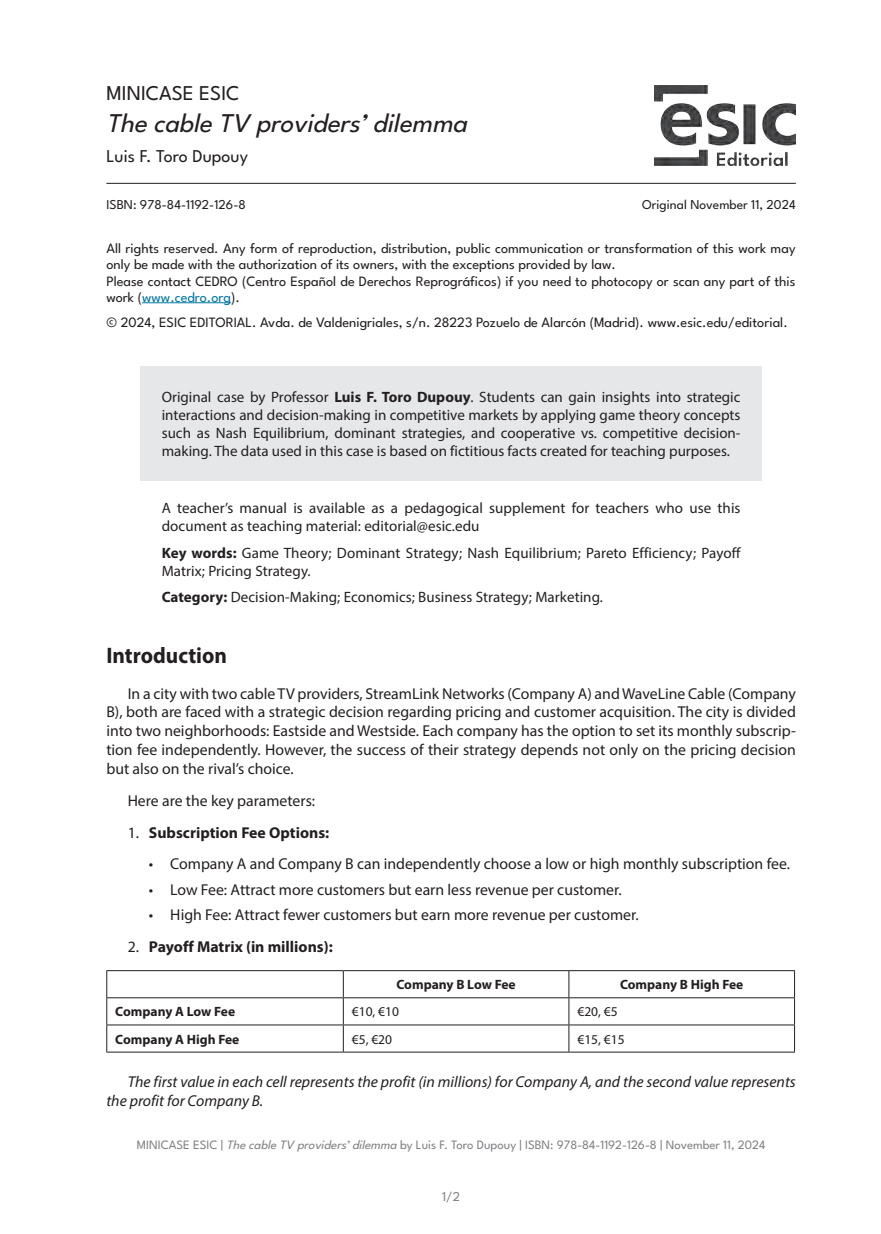
<style>
.page{position:relative;width:881px;height:1234px;background:#fff}
.page>*{position:absolute;margin:0;border:0;box-sizing:border-box;transform-origin:0 0}
.t1{font:italic 27px "League Spartan";color:#231f20}
.H1{font:700 22.5px "Myriad Pro";color:#231f20;scale:.95 1}
.t2{font:21px "League Spartan";color:#231f20}
.t3{font:18px "League Spartan";color:#231f20}
.Texto_general{font:15.75px/18.9px "Myriad Pro";color:#231f20;text-align:justify}
.Texto_general-2{font:italic 15.75px/18.9px "Myriad Pro";color:#231f20}
.Texto_general-3{font:700 15.75px "Myriad Pro";color:#231f20}
.cita{font:15px/18px "Myriad Pro";letter-spacing:.005em;color:#231f20}
.t4{font:14.25px/16.5px "League Spartan";color:#231f20}
.t5{font:700 13.5px "Myriad Pro";color:#231f20}
.t6{font:13.5px "League Spartan";color:#231f20}
.t7{font:13.5px "Myriad Pro";color:#231f20}
.t8{font:13.5px "League Spartan";color:#808285}
.t9{font:12.75px "League Spartan";color:#808285}
.s1{color:#0076a3}
.s2{font-weight:700}
.s3{font-weight:400}
.s4{font-style:italic}
</style>
<div class="page">
<img style="left:654px;top:85px;width:141px;height:80px">
<hr style="left:106px;top:183px;width:689px;height:1px;background:#231f20">
<hr style="left:142px;top:302px;width:89px;height:1px;background:#0076a3">
<hr style="left:106px;top:970px;width:237px;height:1px;background:#231f20">
<hr style="left:343px;top:970px;width:225px;height:1px;background:#231f20">
<hr style="left:568px;top:970px;width:226px;height:1px;background:#231f20">
<hr style="left:106px;top:997px;width:237px;height:1px;background:#231f20">
<hr style="left:343px;top:997px;width:225px;height:1px;background:#231f20">
<hr style="left:568px;top:997px;width:226px;height:1px;background:#231f20">
<hr style="left:106px;top:1024px;width:237px;height:1px;background:#231f20">
<svg style="left:106px;top:970px;width:1px;height:81px"></svg>
<hr style="left:343px;top:1024px;width:225px;height:1px;background:#231f20">
<svg style="left:343px;top:970px;width:1px;height:81px"></svg>
<hr style="left:568px;top:1024px;width:226px;height:1px;background:#231f20">
<svg style="left:568px;top:970px;width:1px;height:81px"></svg>
<hr style="left:106px;top:1051px;width:237px;height:1px;background:#231f20">
<hr style="left:343px;top:1051px;width:225px;height:1px;background:#231f20">
<hr style="left:568px;top:1051px;width:226px;height:1px;background:#231f20">
<div style="left:140px;top:366px;width:621px;height:114px;background:#e6e7e9"></div>
<p class="t2" style="left:106px;top:77px;width:135px">MINICASE ESIC</p>
<p class="t1" style="left:106px;top:103px;width:369px">ThecableTV providers’dilemma</p>
<p class="t3" style="left:106px;top:143px;width:143px">Luis F. Toro Dupouy</p>
<p class="t6" style="left:106px;top:195px;width:141px">ISBN: 978-84-1192-126-8</p>
<p class="t6" style="left:641px;top:195px;width:155px">Original November 11, 2024</p>
<p class="t4" style="left:106px;top:238px;width:690px">All rights reserved. Any form of reproduction, distribution, public communication or transformation of this work may only be made with the authorization of its owners, with the exceptions provided by law.</p>
<p class="t4" style="left:106px;top:271px;width:690px">Please contact CEDRO (Centro Español de Derechos Reprográficos) if you need to photocopy or scan any part of this work (<span class="s1">www.cedro.org</span>).</p>
<p class="t4" style="left:106px;top:313px;width:682px">© 2024, ESIC EDITORIAL. Avda. de Valdenigriales, s/n. 28223 Pozuelo de Alarcón (Madrid). www.esic.edu/editorial.</p>
<p class="cita" style="left:162px;top:387px;width:580px;text-align:justify">Original case by Professor <span class="s2">Luis F. Toro Dupouy</span>. Students can gain insights into strategic interactions and decision-making in competitive markets by applying game theory concepts such as Nash Equilibrium, dominant strategies, and cooperative vs. competitive decision&shy;making. The data used in this case is based on fictitious facts created for teaching purposes.</p>
<p class="cita" style="left:162px;top:499px;width:580px">A teacher’s manual is available as a pedagogical supplement for teachers who use this document as teaching material: editorial@esic.edu</p>
<p class="cita" style="left:162px;top:543px;width:580px"><span class="s2">Key words:</span> Game Theory; Dominant Strategy; Nash Equilibrium; Pareto Efficiency; Payoff<br>Matrix; Pricing Strategy.</p>
<p class="cita" style="left:162px;top:588px;width:442px"><span class="s2">Category:</span> Decision-Making; Economics; Business Strategy; Marketing.</p>
<h2 class="H1" style="left:106px;top:640px;width:128px">Introduction</h2>
<p class="Texto_general" style="left:106px;top:683px;width:690px;text-indent:21px">In a city with two cable TV providers, StreamLink Networks (Company A) and WaveLine Cable (Company B), both are faced with a strategic decision regarding pricing and customer acquisition. The city is divided into two neighborhoods: Eastside and Westside. Each company has the option to set its monthly subscrip&shy;tion fee independently. However, the success of their strategy depends not only on the pricing decision but also on the rival’s choice.</p>
<p class="Texto_general" style="left:128px;top:790px;width:189px">Here are the key parameters:</p>
<p class="Texto_general-3" style="left:128px;top:821px;width:203px"><span class="s3">1.</span> Subscription Fee Options:</p>
<p class="Texto_general" style="left:149px;top:854px;width:642px">• Company A and Company B can independently choose a low or high monthly subscription fee.</p>
<p class="Texto_general" style="left:149px;top:879px;width:474px">• Low Fee: Attract more customers but earn less revenue per customer.</p>
<p class="Texto_general" style="left:149px;top:904px;width:491px">• High Fee: Attract fewer customers but earn more revenue per customer.</p>
<p class="Texto_general-3" style="left:128px;top:935px;width:206px"><span class="s3">2.</span> Payoff Matrix (in millions):</p>
<p class="t5" style="left:396px;top:975px;width:121px">Company B Low Fee</p>
<p class="t5" style="left:619px;top:975px;width:125px">Company B High Fee</p>
<p class="t5" style="left:115px;top:1002px;width:121px">Company A Low Fee</p>
<p class="t7" style="left:351px;top:1003px;width:49px">€10, €10</p>
<p class="t7" style="left:577px;top:1003px;width:42px">€20, €5</p>
<p class="t5" style="left:115px;top:1029px;width:125px">Company A High Fee</p>
<p class="t7" style="left:351px;top:1030px;width:42px">€5, €20</p>
<p class="t7" style="left:577px;top:1030px;width:49px">€15, €15</p>
<p class="Texto_general-2" style="left:106px;top:1071px;width:690px;text-indent:21px">The first value in each cell represents the profit (in millions) for Company A, and the second value represents the profit for Company B.</p>
<p class="t9" style="left:137px;top:1135px;width:630px">MINICASE ESIC | <span class="s4">ThecableTV providers’dilemma</span> by Luis F. Toro Dupouy | ISBN: 978-84-1192-126-8 | November 11, 2024</p>
<p class="t8" style="left:442px;top:1185px;width:19px">1/2</p>
</div>
